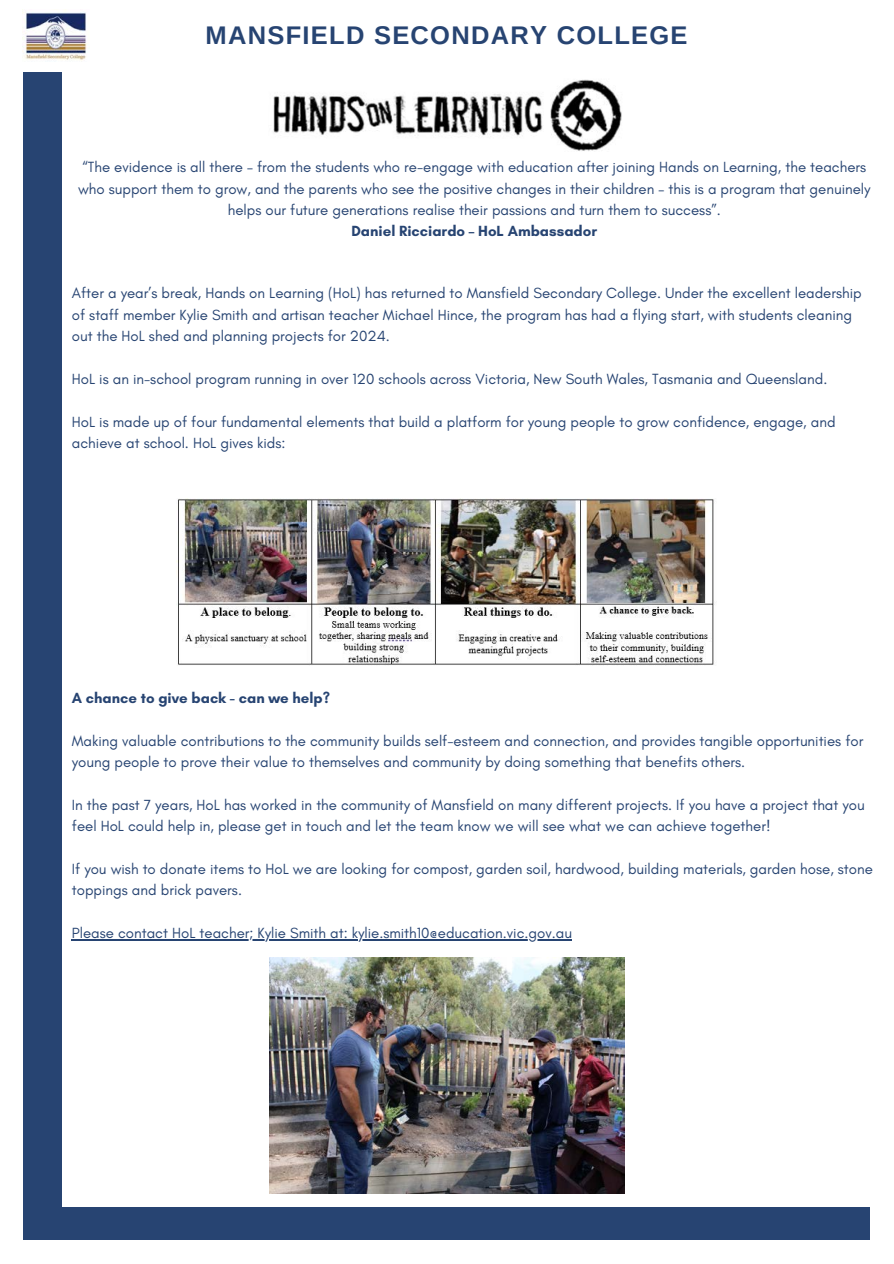
<style>
.page{position:relative;width:894px;height:1264px;background:#fff}
.page>*{position:absolute;margin:0;border:0;box-sizing:border-box;transform-origin:0 0}
.t1{font:700 25.5px "Arimo";letter-spacing:.05em;color:#274472}
.t2{font:15px/21.3px "Glacial Indifference";color:#274472}
.t3{font:700 15px "Glacial Indifference";color:#274472}
</style>
<div class="page">
<div style="left:23px;top:1207px;width:847px;height:33px;background:#274472"></div>
<div style="left:23px;top:73px;width:39px;height:1134px;background:#274472"></div>
<img style="left:23px;top:12px;width:65px;height:48px">
<img style="left:273px;top:79px;width:349px;height:72px">
<img style="left:269px;top:957px;width:355px;height:236px">
<img style="left:176px;top:499px;width:539px;height:166px">
<hr style="left:72px;top:939px;width:499px;height:1px;background:#274472">
<h1 class="t1" style="left:205px;top:21px;width:483px">MANSFIELD SECONDARY COLLEGE</h1>
<p class="t2" style="left:78px;top:156px;width:793px;text-align:center">“The evidence is all there – from the students who re-engage with education after joining Hands on Learning, the teachers who support them to grow, and the parents who see the positive changes in their children – this is a program that genuinely helps our future generations realise their passions and turn them to success”.</p>
<p class="t3" style="left:351px;top:222px;width:247px">Daniel Ricciardo – HoL Ambassador</p>
<p class="t2" style="left:72px;top:282px;width:791px">After a year’s break, Hands on Learning (HoL) has returned to Mansfield Secondary College. Under the excellent leadership of staff member Kylie Smith and artisan teacher Michael Hince, the program has had a flying start, with students cleaning out the HoL shed and planning projects for 2024.</p>
<p class="t2" style="left:72px;top:368px;width:756px">HoL is an in-school program running in over 120 schools across Victoria, New South Wales, Tasmania and Queensland.</p>
<p class="t2" style="left:72px;top:410px;width:765px">HoL is made up of four fundamental elements that build a platform for young people to grow confidence, engage, and achieve at school. HoL gives kids:</p>
<p class="t3" style="left:72px;top:688px;width:259px">A chance to give back - can we help?</p>
<p class="t2" style="left:72px;top:729px;width:792px">Making valuable contributions to the community builds self-esteem and connection, and provides tangible opportunities for young people to prove their value to themselves and community by doing something that benefits others.</p>
<p class="t2" style="left:72px;top:793px;width:794px">In the past 7 years, HoL has worked in the community of Mansfield on many different projects. If you have a project that you feel HoL could help in, please get in touch and let the team know we will see what we can achieve together!</p>
<p class="t2" style="left:72px;top:858px;width:802px">If you wish to donate items to HoL we are looking for compost, garden soil, hardwood, building materials, garden hose, stone toppings and brick pavers.</p>
<p class="t2" style="left:72px;top:922px;width:501px">Please contact HoL teacher; Kylie Smith at: kylie.smith10@education.vic.gov.au</p>
</div>
